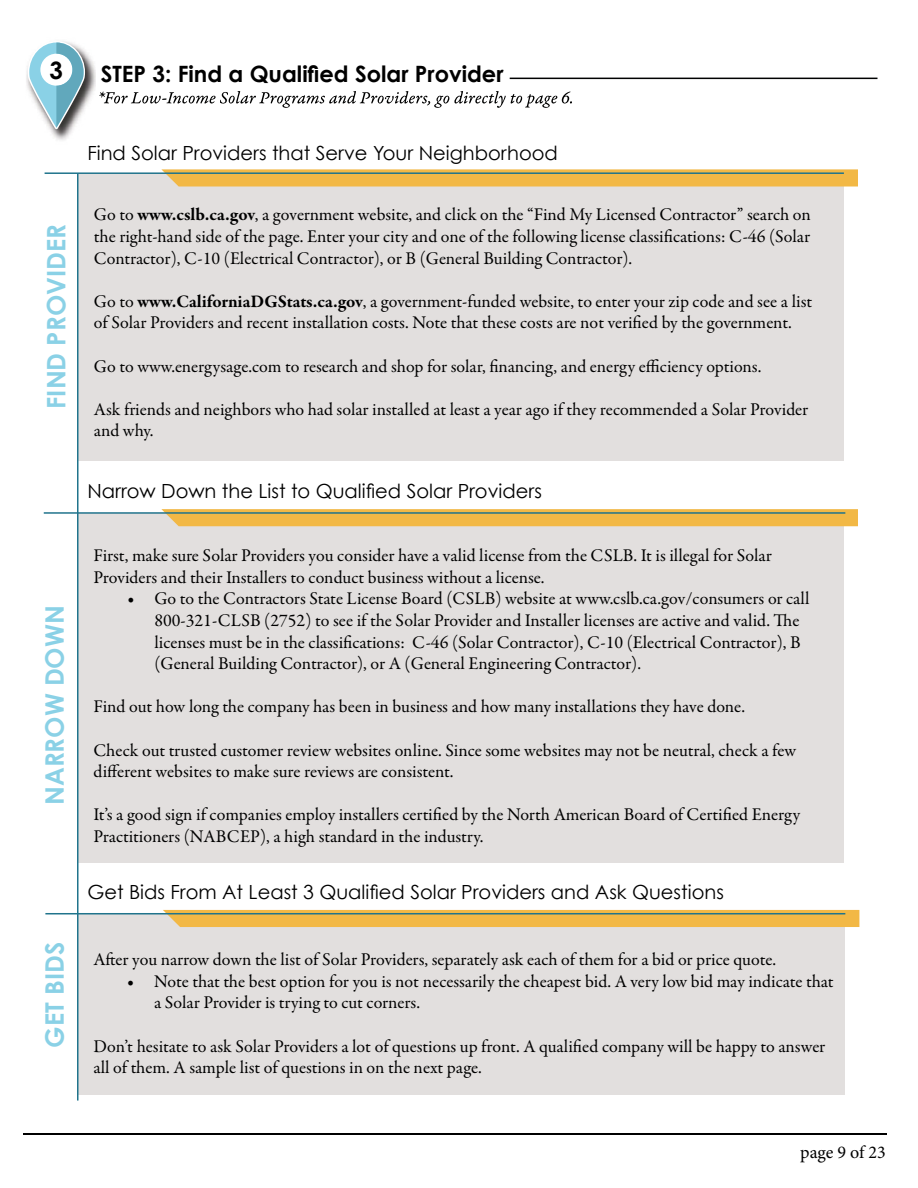
<style>
.page{position:relative;width:918px;height:1188px;background:#fff}
.page>*{position:absolute;margin:0;border:0;box-sizing:border-box;transform-origin:0 0}
.t1{font:700 25.5px "Century Gothic";color:#8ad1e6}
.t2{font:700 24px "Century Gothic";color:#000}
.t3{font:700 22.5px "Century Gothic";color:#000}
.t4{font:19.5px "Century Gothic";color:#000}
.t5{font:18px/21.6px "Garamond Premr Pro";color:#000}
.t6{font:18px "Minion Pro";letter-spacing:-.005em;color:#000}
.s1{font-weight:700}
.s2{font-family:"Minion Pro"}
</style>
<div class="page">
<div style="left:79px;top:174px;width:765px;height:287px;background:#e2dfde"></div>
<svg style="left:161px;top:169px;width:697px;height:18px"></svg>
<hr style="left:510px;top:78px;width:367px;height:1px;background:#000101">
<svg style="left:99px;top:91px;width:473px;height:17px"></svg>
<hr style="left:45px;top:172px;width:799px;height:2px;background:#20748c">
<div style="left:79px;top:514px;width:765px;height:349px;background:#e2dfde"></div>
<svg style="left:161px;top:509px;width:697px;height:17px"></svg>
<hr style="left:44px;top:512px;width:801px;height:2px;background:#20748c">
<div style="left:79px;top:914px;width:766px;height:181px;background:#e2dfde"></div>
<svg style="left:163px;top:910px;width:696px;height:17px"></svg>
<hr style="left:45px;top:913px;width:800px;height:1px;background:#20748c">
<hr style="left:77px;top:173px;width:2px;height:928px;background:#20748c">
<img style="left:51px;top:53px;width:45px;height:87px">
<svg style="left:26px;top:41px;width:61px;height:90px"></svg>
<hr style="left:23px;top:1134px;width:864px;height:1px;background:#000">
<h2 class="t2" style="left:49px;top:55px;width:15px">3</h2>
<p class="t3" style="left:101px;top:60px;width:404px">STEP 3: Find a Qualified Solar Provider</p>
<h1 class="t1" style="left:40px;top:409px;width:186px;rotate:-90deg">FIND PROVIDER</h1>
<h1 class="t1" style="left:39px;top:805px;width:201px;rotate:-90deg">NARROW DOWN</h1>
<h1 class="t1" style="left:39px;top:1048px;width:107px;rotate:-90deg">GET BIDS</h1>
<p class="t4" style="left:87px;top:141px;width:472px">Find Solar Providers that Serve Your Neighborhood</p>
<p class="t5" style="left:94px;top:204px;width:718px;text-align:justify">Go to <span class="s1">www.cslb.ca.gov</span>, a government website, and click on the “Find My Licensed Contractor” search on the right-hand side of the page. Enter your city and one of the following license classifications: C-46 (Solar Contractor), C-10 (Electrical Contractor), or B (General Building Contractor).</p>
<p class="t5" style="left:94px;top:291px;width:720px">Go to <span class="s1">www.CaliforniaDGStats.ca.gov</span>, a government-funded website, to enter your zip code and see a list of Solar Providers and recent installation costs. Note that these costs are not verified by the government.</p>
<p class="t5" style="left:94px;top:356px;width:669px">Go to www.energysage.com to research and shop for solar, financing, and energy efficiency options.</p>
<p class="t5" style="left:94px;top:399px;width:716px">Ask friends and neighbors who had solar installed at least a year ago if they recommended a Solar Provider and why.</p>
<p class="t4" style="left:87px;top:479px;width:456px">Narrow Down the List to Qualified Solar Providers</p>
<p class="t5" style="left:94px;top:545px;width:680px">First, make sure Solar Providers you consider have a valid license from the CSLB. It is illegal for Solar<br>Providers and their Installers to conduct business without a license.</p>
<p class="t5" style="left:154px;top:588px;width:657px;text-indent:-27px"><span class="s2">•</span> Go to the Contractors State License Board (CSLB) website at www.cslb.ca.gov/consumers or call 800-321-CLSB (2752) to see if the Solar Provider and Installer licenses are active and valid. The licenses must be in the classifications: C-46 (Solar Contractor), C-10 (Electrical Contractor), B (General Building Contractor), or A (General Engineering Contractor).</p>
<p class="t5" style="left:94px;top:696px;width:653px">Find out how long the company has been in business and how many installations they have done.</p>
<p class="t5" style="left:94px;top:739px;width:704px">Check out trusted customer review websites online. Since some websites may not be neutral, check a few different websites to make sure reviews are consistent.</p>
<p class="t5" style="left:94px;top:804px;width:708px">It’s a good sign if companies employ installers certified by the North American Board of Certified Energy<br>Practitioners (NABCEP), a high standard in the industry.</p>
<p class="t4" style="left:87px;top:880px;width:638px">Get Bids From At Least 3 Qualified Solar Providers and Ask Questions</p>
<p class="t5" style="left:93px;top:949px;width:684px">After you narrow down the list of Solar Providers, separately ask each of them for a bid or price quote.</p>
<p class="t5" style="left:154px;top:971px;width:681px;text-indent:-27px"><span class="s2">•</span> Note that the best option for you is not necessarily the cheapest bid. A very low bid may indicate that a Solar Provider is trying to cut corners.</p>
<p class="t5" style="left:93px;top:1036px;width:733px">Don’t hesitate to ask Solar Providers a lot of questions up front. A qualified company will be happy to answer all of them. A sample list of questions in on the next page.</p>
<p class="t6" style="left:800px;top:1140px;width:87px">page 9 of 23</p>
</div>
